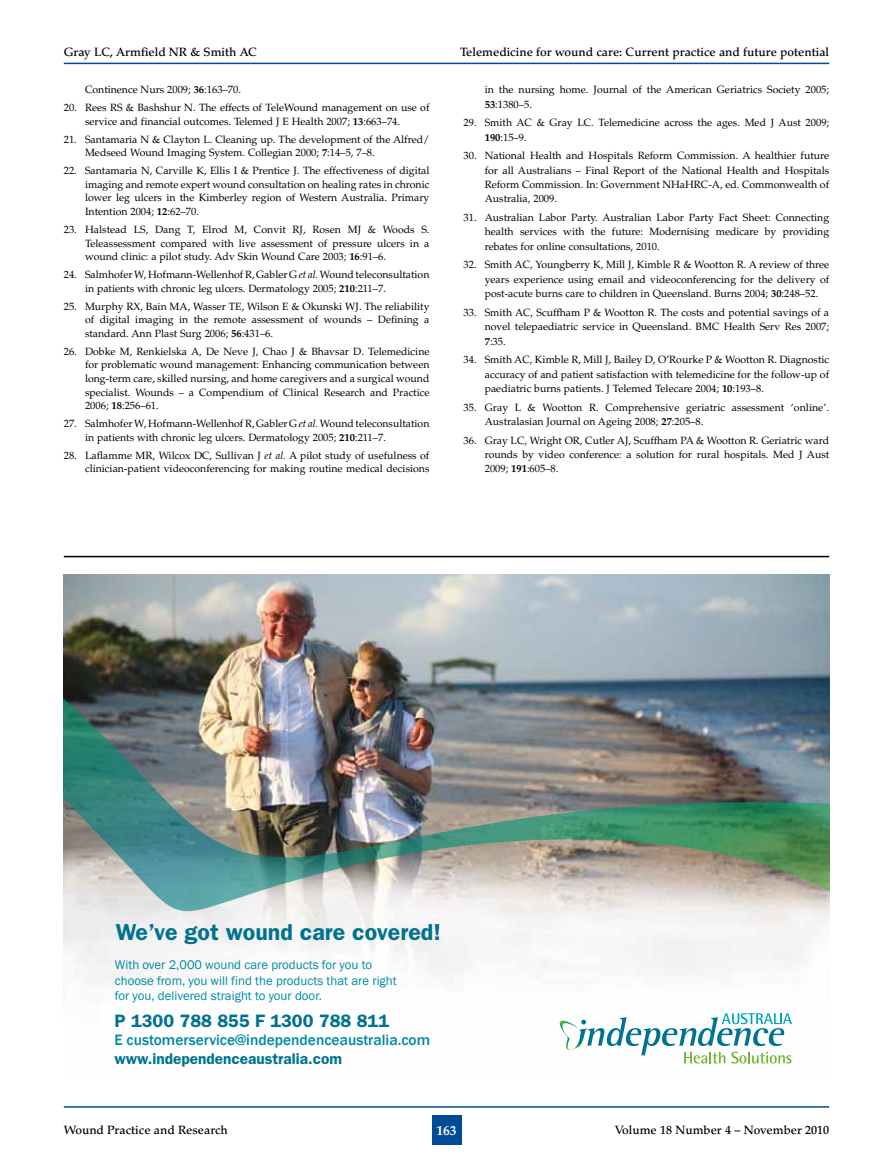
<style>
.page{position:relative;width:893px;height:1170px;background:#fff}
.page>*{position:absolute;margin:0;border:0;box-sizing:border-box;transform-origin:0 0}
.t1{font:600 23.1px "Franklin Gothic";color:#007290}
.t2{font:600 18px "Franklin Gothic";color:#007290}
.t3{font:500 15.45px "Franklin Gothic";color:#008aa5}
.t4{font:600 15.45px "Franklin Gothic";color:#007290}
.t5{font:700 13.5px "Palatino";color:#fff}
.t6{font:12.9px/15.5px "Franklin Gothic";color:#008aa5}
.t7{font:500 12px "Palatino";color:#000}
.t8{font:10.5px/13.6px "Palatino";color:#000;text-align:justify}
.s1{font-weight:700}
.s2{font-style:italic}
</style>
<div class="page">
<div style="left:432px;top:1114px;width:29px;height:30px;background:#004b95"></div>
<hr style="left:64px;top:1106px;width:765px;height:1px;background:#004b95">
<hr style="left:64px;top:63px;width:765px;height:1px;background:#004b95">
<hr style="left:64px;top:556px;width:765px;height:1px;background:#000">
<img style="left:64px;top:574px;width:765px;height:490px">
<p class="t7" style="left:64px;top:45px;width:195px">Gray LC, Armfield NR &amp; Smith AC</p>
<p class="t7" style="left:460px;top:45px;width:371px">Telemedicine for wound care: Current practice and future potential</p>
<p class="t8" style="left:85px;top:83px;width:157px">Continence Nurs 2009; <span class="s1">36</span>:163–70.</p>
<p class="t8" style="left:85px;top:101px;width:346px;text-indent:-21px">20. Rees RS &amp; Bashshur N. The effects of TeleWound management on use of service and financial outcomes. Telemed J E Health 2007; <span class="s1">13</span>:663–74.</p>
<p class="t8" style="left:85px;top:132px;width:346px;text-indent:-21px">21. Santamaria N &amp; Clayton L. Cleaning up. The development of the Alfred/<br>Medseed Wound Imaging System. Collegian 2000; <span class="s1">7</span>:14–5, 7–8.</p>
<p class="t8" style="left:85px;top:164px;width:346px;text-indent:-21px">22. Santamaria N, Carville K, Ellis I &amp; Prentice J. The effectiveness of digital imaging and remote expert wound consultation on healing rates in chronic lower leg ulcers in the Kimberley region of Western Australia. Primary Intention 2004; <span class="s1">12</span>:62–70.</p>
<p class="t8" style="left:85px;top:223px;width:346px;text-indent:-21px">23. Halstead LS, Dang T, Elrod M, Convit RJ, Rosen MJ &amp; Woods S.<br>Teleassessment compared with live assessment of pressure ulcers in a wound clinic: a pilot study. Adv Skin Wound Care 2003; <span class="s1">16</span>:91–6.</p>
<p class="t8" style="left:85px;top:268px;width:346px;text-indent:-21px">24. Salmhofer W, Hofmann-Wellenhof R, Gabler G <span class="s2">et al.</span> Wound teleconsultation in patients with chronic leg ulcers. Dermatology 2005; <span class="s1">210</span>:211–7.</p>
<p class="t8" style="left:85px;top:299px;width:346px;text-indent:-21px">25. Murphy RX, Bain MA, Wasser TE, Wilson E &amp; Okunski WJ. The reliability of digital imaging in the remote assessment of wounds – Defining a standard. Ann Plast Surg 2006; <span class="s1">56</span>:431–6.</p>
<p class="t8" style="left:85px;top:344px;width:346px;text-indent:-21px">26. Dobke M, Renkielska A, De Neve J, Chao J &amp; Bhavsar D. Telemedicine for problematic wound management: Enhancing communication between long-term care, skilled nursing, and home caregivers and a surgical wound specialist. Wounds – a Compendium of Clinical Research and Practice 2006; <span class="s1">18</span>:256–61.</p>
<p class="t8" style="left:85px;top:417px;width:346px;text-indent:-21px">27. Salmhofer W, Hofmann-Wellenhof R, Gabler G <span class="s2">et al.</span> Wound teleconsultation in patients with chronic leg ulcers. Dermatology 2005; <span class="s1">210</span>:211–7.</p>
<p class="t8" style="left:64px;top:448px;width:367px;text-align:right">28. Laflamme MR, Wilcox DC, Sullivan J <span class="s2">et al.</span> A pilot study of usefulness of clinician-patient videoconferencing for making routine medical decisions</p>
<p class="t8" style="left:485px;top:83px;width:346px;line-height:14.4px">in the nursing home. Journal of the American Geriatrics Society 2005;<br><span class="s1">53</span>:1380–5.</p>
<p class="t8" style="left:485px;top:116px;width:346px;line-height:14.4px;text-indent:-21px">29. Smith AC &amp; Gray LC. Telemedicine across the ages. Med J Aust 2009;<br><span class="s1">190</span>:15–9.</p>
<p class="t8" style="left:485px;top:149px;width:346px;line-height:14.4px;text-indent:-21px">30. National Health and Hospitals Reform Commission. A healthier future for all Australians – Final Report of the National Health and Hospitals Reform Commission. In: Government NHaHRC-A, ed. Commonwealth of Australia, 2009.</p>
<p class="t8" style="left:485px;top:210px;width:346px;line-height:14.4px;text-indent:-21px">31. Australian Labor Party. Australian Labor Party Fact Sheet: Connecting health services with the future: Modernising medicare by providing rebates for online consultations, 2010.</p>
<p class="t8" style="left:485px;top:258px;width:346px;line-height:14.4px;text-indent:-21px">32. Smith AC, Youngberry K, Mill J, Kimble R &amp; Wootton R. A review of three years experience using email and videoconferencing for the delivery of post-acute burns care to children in Queensland. Burns 2004; <span class="s1">30</span>:248–52.</p>
<p class="t8" style="left:485px;top:305px;width:346px;line-height:14.4px;text-indent:-21px">33. Smith AC, Scuffham P &amp; Wootton R. The costs and potential savings of a novel telepaediatric service in Queensland. BMC Health Serv Res 2007; <span class="s1">7</span>:35.</p>
<p class="t8" style="left:485px;top:352px;width:346px;line-height:14.4px;text-indent:-21px">34. Smith AC, Kimble R, Mill J, Bailey D, O’Rourke P &amp; Wootton R. Diagnostic accuracy of and patient satisfaction with telemedicine for the follow-up of paediatric burns patients. J Telemed Telecare 2004; <span class="s1">10</span>:193–8.</p>
<p class="t8" style="left:485px;top:400px;width:346px;line-height:14.4px;text-indent:-21px">35. Gray L &amp; Wootton R. Comprehensive geriatric assessment ‘online’.<br>Australasian Journal on Ageing 2008; <span class="s1">27</span>:205–8.</p>
<p class="t8" style="left:485px;top:433px;width:346px;line-height:14.4px;text-indent:-21px">36. Gray LC, Wright OR, Cutler AJ, Scuffham PA &amp; Wootton R. Geriatric ward rounds by video conference: a solution for rural hospitals. Med J Aust 2009; <span class="s1">191</span>:605–8.</p>
<h1 class="t1" style="left:116px;top:918px;width:327px">We’ve got wound care covered!</h1>
<p class="t6" style="left:115px;top:957px;width:283px">With over 2,000 wound care products for you to choose from, you will find the products that are right for you, delivered straight to your door.</p>
<h2 class="t2" style="left:114px;top:1009px;width:276px">P 1300 788 855 F 1300 788 811</h2>
<h3 class="t3" style="left:114px;top:1030px;width:317px">E customerservice@independenceaustralia.com</h3>
<h3 class="t4" style="left:114px;top:1049px;width:229px">www.independenceaustralia.com</h3>
<p class="t7" style="left:64px;top:1122px;width:166px">Wound Practice and Research</p>
<p class="t5" style="left:436px;top:1121px;width:22px">163</p>
<p class="t7" style="left:615px;top:1122px;width:216px">Volume 18 Number 4 – November 2010</p>
</div>
